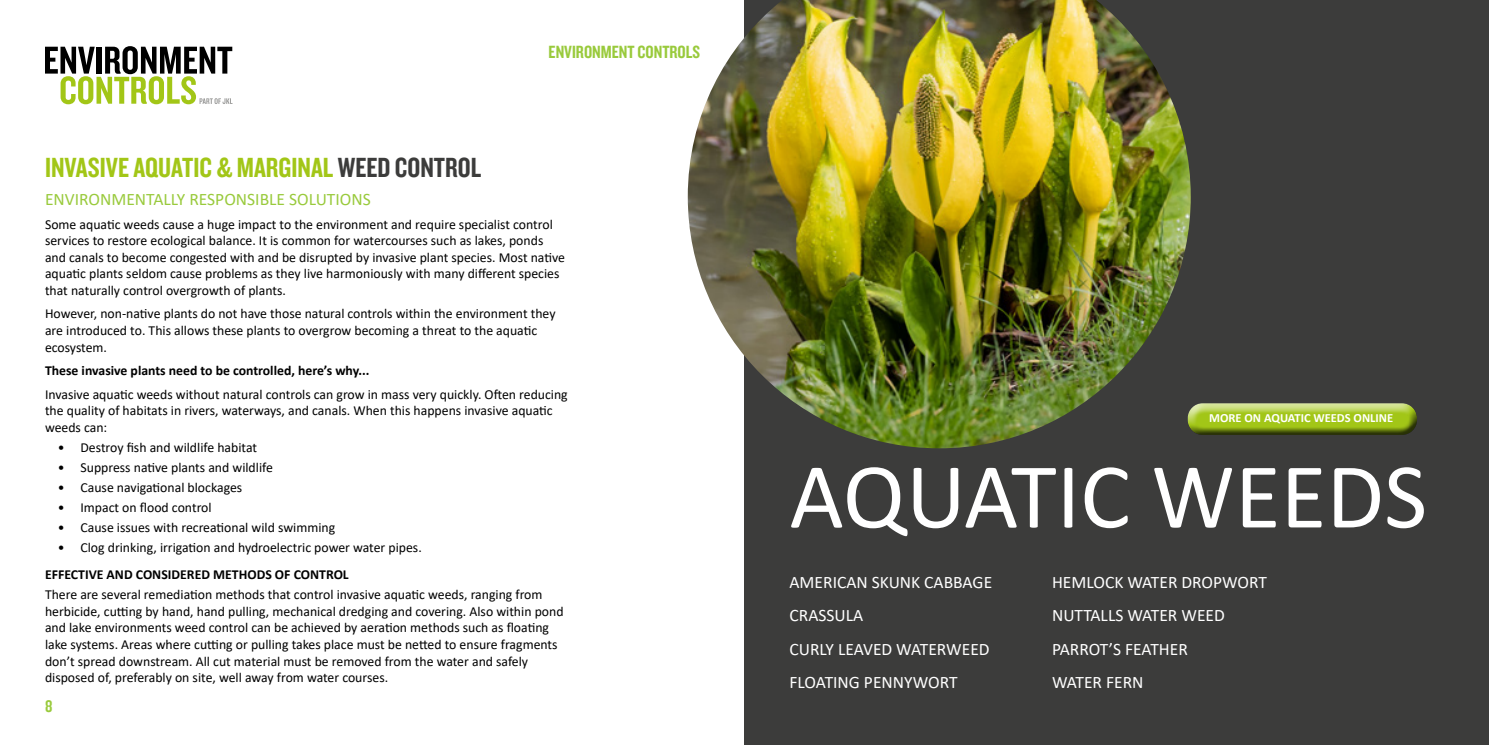
<style>
.page{position:relative;width:1489px;height:745px;background:#fff}
.page>*{position:absolute;margin:0;border:0;box-sizing:border-box;transform-origin:0 0}
.t1{font:93.75px "Calibri";color:#fff}
.t2{font:28.75px "Knockout HTF49 Liteweight";color:#a2c617}
.t3{font:18.38px "Knockout HTF49 Liteweight";color:#99ca3c}
.t4{font:17.5px/33.4px "Calibri";color:#fff}
.t5{font:17.5px "Calibri";color:#99ca3c}
.t6{font:17.5px "Knockout HTF49 Liteweight";color:#99ca3c}
.t7{font:13.75px/16.5px "Calibri";color:#000}
.t8{font:700 13.75px "Calibri";color:#000}
.t9{font:700 12.5px "Calibri";color:#fff}
.s1{color:#3c3c3b}
</style>
<div class="page">
<svg style="left:45px;top:46px;width:188px;height:58px"></svg>
<div style="left:744px;top:0;width:744px;height:744px;background:#3c3c3b"></div>
<img style="left:687px;top:0;width:503px;height:448px">
<div style="left:1178px;top:394px;width:243px;height:38px;background:#fff;opacity:.75"></div>
<div style="left:1182px;top:405px;width:244px;height:30px;background:#000;opacity:.75"></div>
<h3 class="t3" style="left:548px;top:43px;width:153px">ENVIRONMENT CONTROLS</h3>
<h2 class="t2" style="left:45px;top:153px;width:437px">INVASIVE AQUATIC &amp; MARGINAL <span class="s1">WEED CONTROL</span></h2>
<p class="t5" style="left:45px;top:187px;width:327px">ENVIRONMENTALLY RESPONSIBLE SOLUTIONS</p>
<p class="t7" style="left:45px;top:215px;width:521px">Some aquatic weeds cause a huge impact to the environment and require specialist control services to restore ecological balance. It is common for watercourses such as lakes, ponds and canals to become congested with and be disrupted by invasive plant species. Most native aquatic plants seldom cause problems as they live harmoniously with many different species that naturally control overgrowth of plants.</p>
<p class="t7" style="left:45px;top:305px;width:512px">However, non-native plants do not have those natural controls within the environment they are introduced to. This allows these plants to overgrow becoming a threat to the aquatic ecosystem.</p>
<p class="t8" style="left:45px;top:360px;width:326px">These invasive plants need to be controlled, here’s why...</p>
<p class="t7" style="left:45px;top:385px;width:524px">Invasive aquatic weeds without natural controls can grow in mass very quickly. Often reducing the quality of habitats in rivers, waterways, and canals. When this happens invasive aquatic weeds can:</p>
<p class="t7" style="left:58px;top:438px;width:201px">• Destroy fish and wildlife habitat</p>
<p class="t7" style="left:58px;top:458px;width:216px">• Suppress native plants and wildlife</p>
<p class="t7" style="left:58px;top:478px;width:186px">• Cause navigational blockages</p>
<p class="t7" style="left:58px;top:498px;width:155px">• Impact on flood control</p>
<p class="t7" style="left:58px;top:518px;width:279px">• Cause issues with recreational wild swimming</p>
<p class="t7" style="left:58px;top:538px;width:365px">• Clog drinking, irrigation and hydroelectric power water pipes.</p>
<p class="t8" style="left:45px;top:564px;width:305px">EFFECTIVE AND CONSIDERED METHODS OF CONTROL</p>
<p class="t7" style="left:45px;top:586px;width:520px">There are several remediation methods that control invasive aquatic weeds, ranging from herbicide, cutting by hand, hand pulling, mechanical dredging and covering. Also within pond and lake environments weed control can be achieved by aeration methods such as floating lake systems. Areas where cutting or pulling takes place must be netted to ensure fragments don’t spread downstream. All cut material must be removed from the water and safely disposed of, preferably on site, well away from water courses.</p>
<p class="t6" style="left:45px;top:696px;width:9px">8</p>
<p class="t9" style="left:1209px;top:409px;width:186px">MORE ON AQUATIC WEEDS ONLINE</p>
<h1 class="t1" style="left:789px;top:431px;width:639px">AQUATIC WEEDS</h1>
<p class="t4" style="left:789px;top:564px;width:204px">AMERICAN SKUNK CABBAGE<br>CRASSULA<br>CURLY LEAVED WATERWEED<br>FLOATING PENNYWORT</p>
<p class="t4" style="left:1051px;top:564px;width:216px">HEMLOCK WATER DROPWORT<br>NUTTALLS WATER WEED<br>PARROT’S FEATHER<br>WATER FERN</p>
</div>
